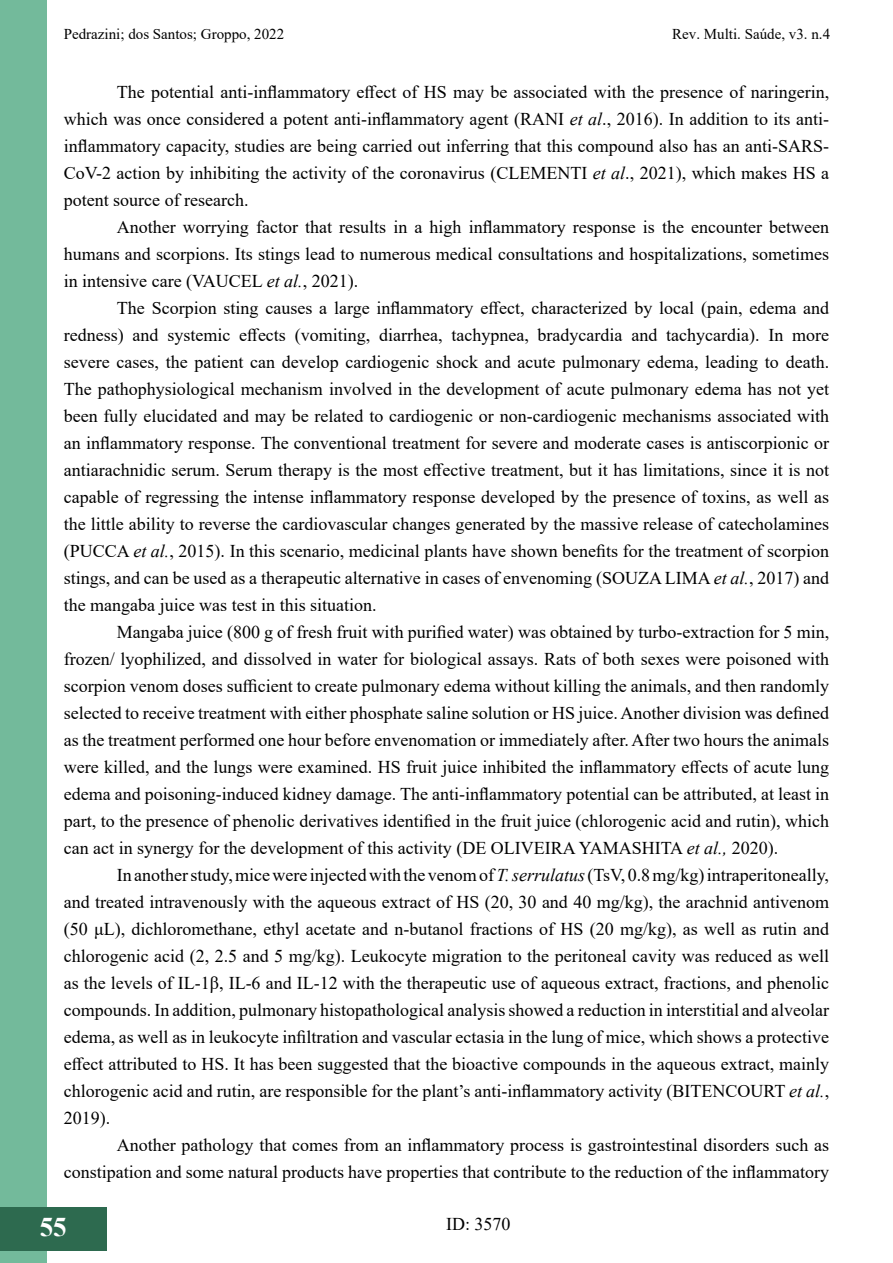
<style>
.page{position:relative;width:893px;height:1263px;background:#fff}
.page>*{position:absolute;margin:0;border:0;box-sizing:border-box;transform-origin:0 0}
.t1{font:700 27px "Times New Roman";color:#fff}
.t2{font:18px/27px "Times New Roman";color:#000;text-align:justify}
.t3{font:15px "Times New Roman";color:#000}
.s1{font-style:italic}
</style>
<div class="page">
<div style="left:0;top:0;width:47px;height:1262px;background:#73ba9b"></div>
<div style="left:0;top:1207px;width:106px;height:43px;background:#2d6a4f"></div>
<p class="t3" style="left:64px;top:24px;width:222px">Pedrazini; dos Santos; Groppo, 2022</p>
<p class="t3" style="left:672px;top:24px;width:159px">Rev. Multi. Saúde, v3. n.4</p>
<p class="t2" style="left:64px;top:77px;width:767px;text-indent:53px">The potential anti-inflammatory effect of HS may be associated with the presence of naringerin, which was once considered a potent anti-inflammatory agent (RANI <span class="s1">et al</span>., 2016). In addition to its anti&shy;inflammatory capacity, studies are being carried out inferring that this compound also has an anti-SARS-CoV-2 action by inhibiting the activity of the coronavirus (CLEMENTI <span class="s1">et al</span>., 2021), which makes HS a potent source of research.</p>
<p class="t2" style="left:64px;top:212px;width:767px;text-indent:53px">Another worrying factor that results in a high inflammatory response is the encounter between humans and scorpions. Its stings lead to numerous medical consultations and hospitalizations, sometimes in intensive care (VAUCEL <span class="s1">et al.</span>, 2021).</p>
<p class="t2" style="left:64px;top:293px;width:767px;text-indent:53px">The Scorpion sting causes a large inflammatory effect, characterized by local (pain, edema and redness) and systemic effects (vomiting, diarrhea, tachypnea, bradycardia and tachycardia). In more severe cases, the patient can develop cardiogenic shock and acute pulmonary edema, leading to death.<br>The pathophysiological mechanism involved in the development of acute pulmonary edema has not yet been fully elucidated and may be related to cardiogenic or non-cardiogenic mechanisms associated with an inflammatory response. The conventional treatment for severe and moderate cases is antiscorpionic or antiarachnidic serum. Serum therapy is the most effective treatment, but it has limitations, since it is not capable of regressing the intense inflammatory response developed by the presence of toxins, as well as the little ability to reverse the cardiovascular changes generated by the massive release of catecholamines (PUCCA <span class="s1">et al.</span>, 2015). In this scenario, medicinal plants have shown benefits for the treatment of scorpion stings, and can be used as a therapeutic alternative in cases of envenoming (SOUZA LIMA <span class="s1">et al.</span>, 2017) and the mangaba juice was test in this situation.</p>
<p class="t2" style="left:64px;top:617px;width:767px;text-indent:53px">Mangaba juice (800 g of fresh fruit with purified water) was obtained by turbo-extraction for 5 min, frozen/ lyophilized, and dissolved in water for biological assays. Rats of both sexes were poisoned with scorpion venom doses sufficient to create pulmonary edema without killing the animals, and then randomly selected to receive treatment with either phosphate saline solution or HS juice. Another division was defined as the treatment performed one hour before envenomation or immediately after. After two hours the animals were killed, and the lungs were examined. HS fruit juice inhibited the inflammatory effects of acute lung edema and poisoning-induced kidney damage. The anti-inflammatory potential can be attributed, at least in part, to the presence of phenolic derivatives identified in the fruit juice (chlorogenic acid and rutin), which can act in synergy for the development of this activity (DE OLIVEIRA YAMASHITA <span class="s1">et al.,</span> 2020).</p>
<p class="t2" style="left:64px;top:860px;width:767px;text-indent:53px">In another study, mice were injected with the venom of <span class="s1">T. serrulatus</span> (TsV, 0.8 mg/kg) intraperitoneally, and treated intravenously with the aqueous extract of HS (20, 30 and 40 mg/kg), the arachnid antivenom (50 μL), dichloromethane, ethyl acetate and n-butanol fractions of HS (20 mg/kg), as well as rutin and chlorogenic acid (2, 2.5 and 5 mg/kg). Leukocyte migration to the peritoneal cavity was reduced as well as the levels of IL-1β, IL-6 and IL-12 with the therapeutic use of aqueous extract, fractions, and phenolic compounds. In addition, pulmonary histopathological analysis showed a reduction in interstitial and alveolar edema, as well as in leukocyte infiltration and vascular ectasia in the lung of mice, which shows a protective effect attributed to HS. It has been suggested that the bioactive compounds in the aqueous extract, mainly chlorogenic acid and rutin, are responsible for the plant’s anti-inflammatory activity (BITENCOURT <span class="s1">et al.</span>, 2019).</p>
<p class="t2" style="left:64px;top:1130px;width:767px;text-align:right">Another pathology that comes from an inflammatory process is gastrointestinal disorders such as constipation and some natural products have properties that contribute to the reduction of the inflammatory</p>
<h1 class="t1" style="left:40px;top:1207px;width:28px">55</h1>
<p class="t2" style="left:446px;top:1210px;width:66px">ID: 3570</p>
</div>
